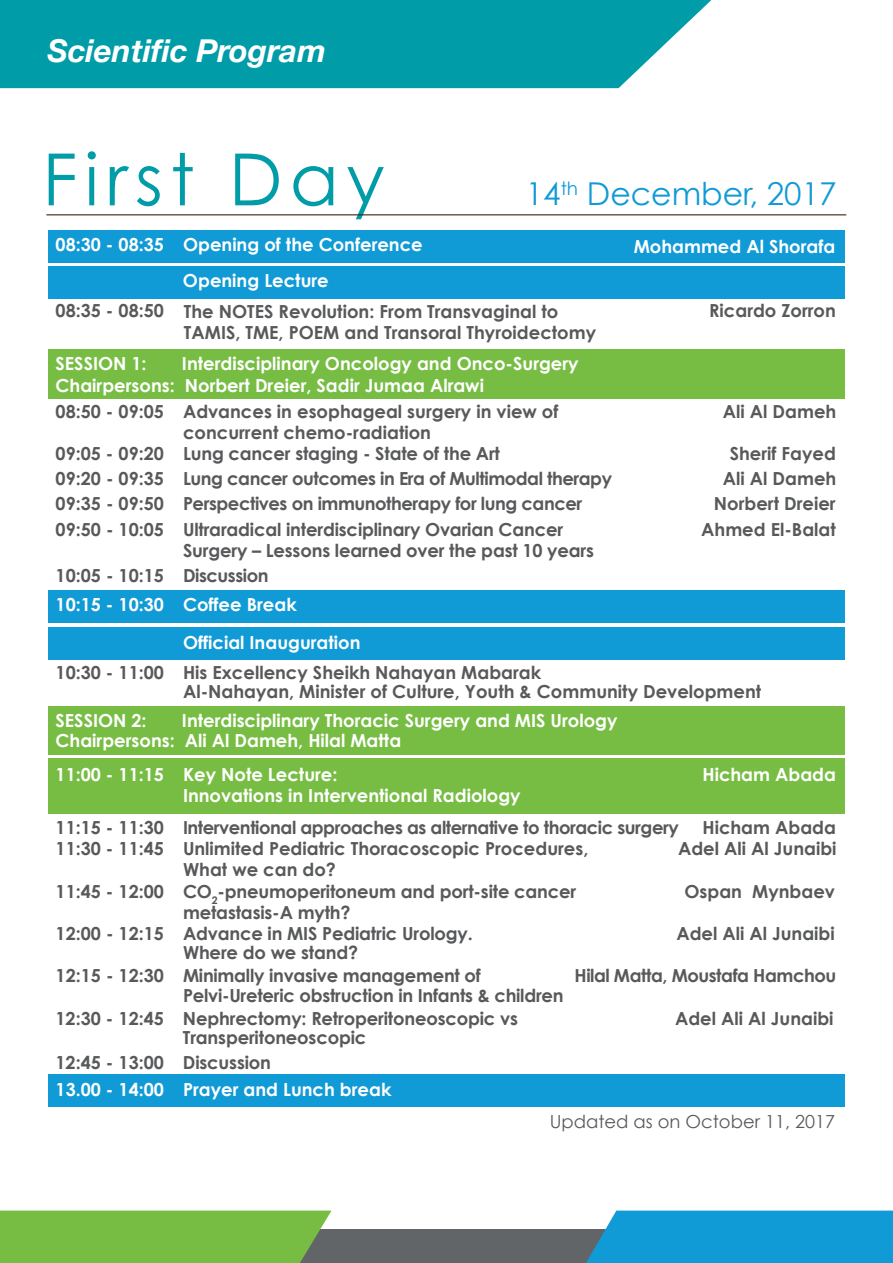
<style>
.page{position:relative;width:893px;height:1263px;background:#fff}
.page>*{position:absolute;margin:0;border:0;box-sizing:border-box;transform-origin:0 0}
.t1{font:72px "Century Gothic";letter-spacing:.1em;color:#009ca7}
.t2{font:31.5px "Century Gothic";color:#109ad6}
.t3{font:italic 700 31.5px "Helvetica Neue";color:#fff}
.t4{font:700 18px/21.1px "Century Gothic";letter-spacing:-.01em;color:#58595b}
.t5{font:700 18px/21.8px "Century Gothic";color:#fff}
.t6{font:18px "Century Gothic";color:#58595b}
</style>
<div class="page">
<div style="left:48px;top:266px;width:797px;height:33px;background:#109ad6"></div>
<div style="left:48px;top:230px;width:797px;height:33px;background:#109ad6"></div>
<div style="left:48px;top:349px;width:797px;height:49px;background:#77bd43"></div>
<div style="left:48px;top:590px;width:797px;height:32px;background:#109ad6"></div>
<div style="left:48px;top:1074px;width:797px;height:33px;background:#109ad6"></div>
<div style="left:48px;top:706px;width:797px;height:49px;background:#77bd43"></div>
<div style="left:48px;top:758px;width:797px;height:55px;background:#77bd43"></div>
<div style="left:48px;top:627px;width:797px;height:33px;background:#109ad6"></div>
<hr style="left:46px;top:214px;width:800px;height:1px;background:#3c2415">
<div style="left:0;top:0;width:711px;height:88px;background:#009ca7"></div>
<div style="left:0;top:1229px;width:893px;height:34px;background:#626568"></div>
<div style="left:586px;top:1210px;width:307px;height:53px;background:#109ad6"></div>
<div style="left:0;top:1210px;width:331px;height:53px;background:#77bd43"></div>
<h2 class="t3" style="left:48px;top:26px;width:280px">Scientific Program</h2>
<h1 class="t1" style="left:42px;top:129px;width:344px">First Day</h1>
<p class="t5" style="left:56px;top:233px;width:110px">08:30 - 08:35</p>
<p class="t5" style="left:183px;top:233px;width:241px">Opening of the Conference</p>
<p class="t5" style="left:183px;top:269px;width:147px">Opening Lecture</p>
<h2 class="t2" style="left:526px;top:172px;width:312px">14<sup>th</sup> December, 2017</h2>
<p class="t5" style="left:634px;top:235px;width:203px">Mohammed Al Shorafa</p>
<p class="t4" style="left:56px;top:299px;width:110px">08:35 - 08:50</p>
<p class="t4" style="left:184px;top:299px;width:414px;line-height:21.6px">The NOTES Revolution: From Transvaginal to<br>TAMIS, TME, POEM and Transoral Thyroidectomy</p>
<p class="t5" style="left:56px;top:352px;width:525px;text-indent:126px">Interdisciplinary Oncology and Onco-Surgery<br>Chairpersons: Norbert Dreier, Sadir Jumaa Alrawi</p>
<p class="t5" style="left:56px;top:352px;width:93px">SESSION 1:</p>
<p class="t4" style="left:709px;top:299px;width:128px">Ricardo Zorron</p>
<p class="t4" style="left:183px;top:400px;width:377px">Advances in esophageal surgery in view of concurrent chemo-radiation<br>Lung cancer staging - State of the Art</p>
<p class="t4" style="left:723px;top:400px;width:115px">Ali Al Dameh</p>
<p class="t4" style="left:723px;top:467px;width:115px">Ali Al Dameh</p>
<p class="t4" style="left:56px;top:400px;width:110px">08:50 - 09:05</p>
<p class="t4" style="left:56px;top:442px;width:110px">09:05 - 09:20</p>
<p class="t4" style="left:730px;top:442px;width:108px">Sherif Fayed</p>
<p class="t4" style="left:56px;top:465px;width:558px;line-height:25.5px">09:20 - 09:35 Lung cancer outcomes in Era of Multimodal therapy<br>09:35 - 09:50 Perspectives on immunotherapy for lung cancer</p>
<p class="t4" style="left:714px;top:492px;width:123px">Norbert Dreier</p>
<p class="t4" style="left:56px;top:518px;width:509px">09:50 - 10:05 Ultraradical interdisciplinary Ovarian Cancer</p>
<p class="t4" style="left:701px;top:518px;width:136px">Ahmed El-Balat</p>
<p class="t4" style="left:183px;top:539px;width:412px">Surgery – Lessons learned over the past 10 years</p>
<p class="t4" style="left:56px;top:564px;width:214px">10:05 - 10:15 Discussion</p>
<p class="t5" style="left:56px;top:593px;width:243px">10:15 - 10:30 Coffee Break</p>
<p class="t4" style="left:56px;top:661px;width:110px">10:30 - 11:00</p>
<p class="t5" style="left:183px;top:630px;width:179px">Official Inauguration</p>
<p class="t4" style="left:183px;top:662px;width:580px;line-height:19.5px">His Excellency Sheikh Nahayan Mabarak<br>Al-Nahayan, Minister of Culture, Youth &amp; Community Development</p>
<p class="t5" style="left:56px;top:709px;width:93px">SESSION 2:</p>
<p class="t5" style="left:182px;top:709px;width:437px">Interdisciplinary Thoracic Surgery and MIS Urology</p>
<p class="t5" style="left:56px;top:763px;width:110px">11:00 - 11:15</p>
<p class="t4" style="left:56px;top:816px;width:110px">11:15 - 11:30</p>
<p class="t5" style="left:56px;top:728px;width:347px">Chairpersons: Ali Al Dameh, Hilal Matta</p>
<p class="t5" style="left:183px;top:763px;width:339px">Key Note Lecture:<br>Innovations in Interventional Radiology</p>
<p class="t4" style="left:183px;top:816px;width:497px">Interventional approaches as alternative to thoracic surgery</p>
<p class="t5" style="left:702px;top:763px;width:135px">Hicham Abada</p>
<p class="t4" style="left:702px;top:816px;width:135px">Hicham Abada</p>
<p class="t4" style="left:56px;top:837px;width:534px">11:30 - 11:45 Unlimited Pediatric Thoracoscopic Procedures,</p>
<p class="t4" style="left:678px;top:837px;width:160px">Adel Ali Al Junaibi</p>
<p class="t4" style="left:56px;top:858px;width:522px;text-indent:127px">What we can do?<br>11:45 - 12:00 CO<sub>2</sub>-pneumoperitoneum and port-site cancer</p>
<p class="t4" style="left:684px;top:879px;width:152px">Ospan Mynbaev</p>
<p class="t4" style="left:56px;top:901px;width:419px;line-height:20.7px;text-align:center">metastasis-A myth?<br>12:00 - 12:15 Advance in MIS Pediatric Urology.</p>
<p class="t4" style="left:56px;top:940px;width:427px;line-height:23px;text-align:center">Where do we stand?<br>12:15 - 12:30 Minimally invasive management of</p>
<p class="t4" style="left:183px;top:984px;width:382px">Pelvi-Ureteric obstruction in Infants &amp; children</p>
<p class="t4" style="left:183px;top:1008px;width:336px;line-height:19.5px;text-indent:-127px">12:30 - 12:45 Nephrectomy: Retroperitoneoscopic vs<br>Transperitoneoscopic</p>
<p class="t4" style="left:56px;top:1051px;width:217px">12:45 - 13:00 Discussion</p>
<p class="t5" style="left:56px;top:1077px;width:337px">13.00 - 14:00 Prayer and Lunch break</p>
<p class="t4" style="left:676px;top:922px;width:160px">Adel Ali Al Junaibi</p>
<p class="t4" style="left:575px;top:964px;width:263px">Hilal Matta, Moustafa Hamchou</p>
<p class="t4" style="left:675px;top:1007px;width:160px">Adel Ali Al Junaibi</p>
<p class="t6" style="left:550px;top:1109px;width:287px">Updated as on October 11, 2017</p>
</div>
